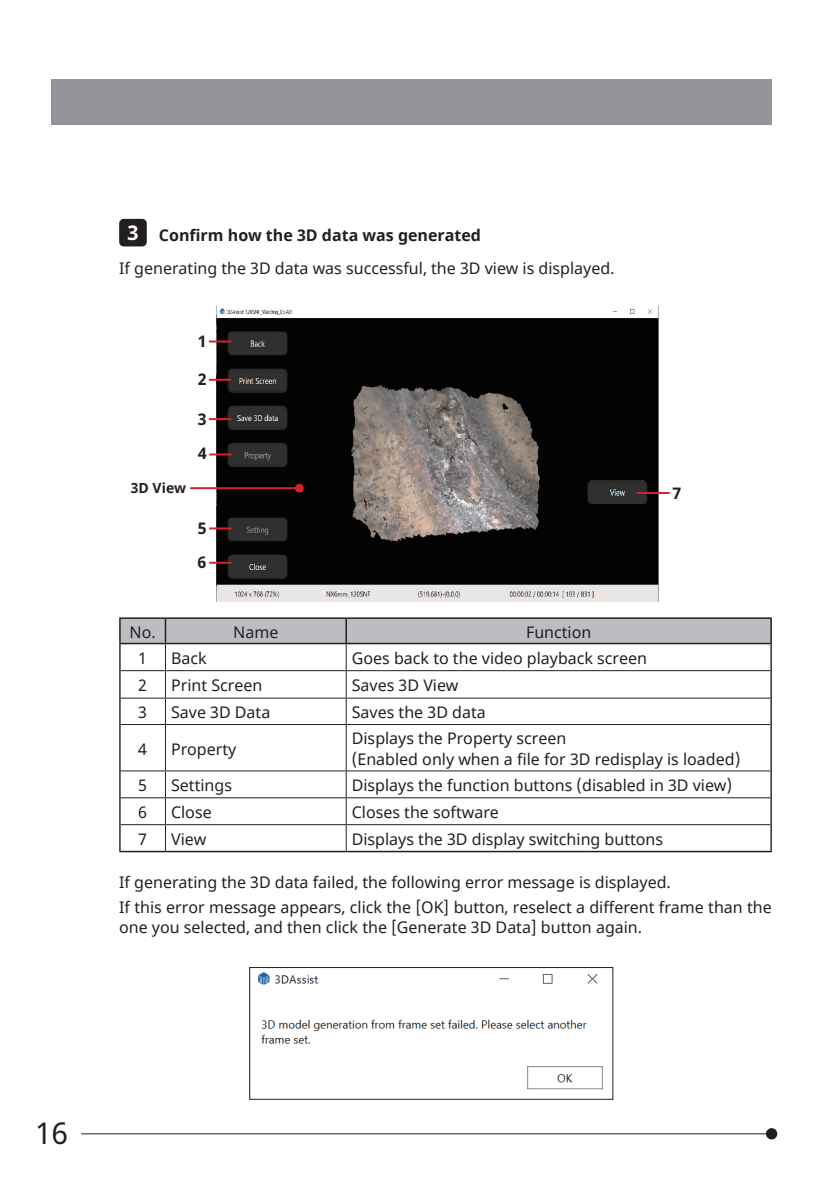
<style>
.page{position:relative;width:840px;height:1191px;background:#fff}
.page>*{position:absolute;margin:0;border:0;box-sizing:border-box;transform-origin:0 0}
.t1{font:30px "Noto Sans";color:#231f20}
.t2{font:700 20.2px "Noto Sans";color:#fff}
.t3{font:16px/25.6px "Noto Sans";color:#231f20}
.t4{font:700 16px/33.8px "Noto Sans";color:#231f20}
.t5{font:700 14px "Noto Sans";color:#231f20}
.t6{font:10px "Koz Min Pr 6 N";color:#d1232a}
</style>
<div class="page">
<div style="left:765px;top:1128px;width:11px;height:11px;background:#231f20;border-radius:50%"></div>
<hr style="left:81px;top:1133px;width:690px;height:1px;background:#231f20">
<div style="left:51px;top:79px;width:720px;height:46px;background:#939598"></div>
<img style="left:216px;top:305px;width:442px;height:296px">
<img style="left:258px;top:971px;width:345px;height:119px">
<div style="left:249px;top:967px;width:364px;height:132px;border:1px solid #231f20"></div>
<div style="left:119px;top:219px;width:28px;height:27px;background:#231f20;border-radius:5px"></div>
<hr style="left:636px;top:492px;width:33px;height:2px;background:#d1232a">
<hr style="left:209px;top:340px;width:22px;height:2px;background:#d1232a">
<hr style="left:209px;top:527px;width:22px;height:2px;background:#d1232a">
<hr style="left:209px;top:379px;width:22px;height:2px;background:#d1232a">
<hr style="left:209px;top:418px;width:22px;height:2px;background:#d1232a">
<hr style="left:209px;top:562px;width:22px;height:2px;background:#d1232a">
<hr style="left:190px;top:487px;width:111px;height:2px;background:#d1232a">
<hr style="left:119px;top:617px;width:46px;height:2px;background:#231f20">
<hr style="left:119px;top:619px;width:2px;height:24px;background:#231f20">
<hr style="left:165px;top:617px;width:181px;height:2px;background:#231f20">
<hr style="left:346px;top:617px;width:425px;height:2px;background:#231f20">
<hr style="left:119px;top:643px;width:46px;height:1px;background:#231f20">
<hr style="left:119px;top:644px;width:2px;height:26px;background:#231f20">
<hr style="left:119px;top:670px;width:2px;height:28px;background:#231f20">
<hr style="left:119px;top:698px;width:2px;height:26px;background:#231f20">
<hr style="left:119px;top:724px;width:2px;height:47px;background:#231f20">
<hr style="left:119px;top:771px;width:2px;height:27px;background:#231f20">
<hr style="left:770px;top:724px;width:1px;height:47px;background:#231f20">
<hr style="left:119px;top:798px;width:2px;height:26px;background:#231f20">
<hr style="left:119px;top:824px;width:2px;height:26px;background:#231f20">
<svg style="left:770px;top:771px;width:1px;height:79px"></svg>
<hr style="left:121px;top:724px;width:44px;height:1px;background:#231f20">
<hr style="left:121px;top:770px;width:44px;height:1px;background:#231f20">
<svg style="left:120px;top:618px;width:651px;height:106px"></svg>
<hr style="left:165px;top:725px;width:1px;height:45px;background:#231f20">
<hr style="left:345px;top:725px;width:1px;height:45px;background:#231f20">
<hr style="left:165px;top:670px;width:181px;height:1px;background:#231f20">
<hr style="left:346px;top:670px;width:424px;height:1px;background:#231f20">
<hr style="left:165px;top:697px;width:181px;height:1px;background:#231f20">
<hr style="left:346px;top:697px;width:424px;height:1px;background:#231f20">
<hr style="left:165px;top:724px;width:181px;height:1px;background:#231f20">
<hr style="left:346px;top:724px;width:424px;height:1px;background:#231f20">
<hr style="left:165px;top:770px;width:181px;height:1px;background:#231f20">
<hr style="left:346px;top:770px;width:424px;height:1px;background:#231f20">
<hr style="left:165px;top:797px;width:181px;height:1px;background:#231f20">
<hr style="left:346px;top:797px;width:424px;height:1px;background:#231f20">
<svg style="left:165px;top:771px;width:1px;height:79px"></svg>
<svg style="left:345px;top:771px;width:1px;height:79px"></svg>
<hr style="left:121px;top:797px;width:44px;height:1px;background:#231f20">
<hr style="left:121px;top:824px;width:44px;height:1px;background:#231f20">
<hr style="left:165px;top:824px;width:181px;height:1px;background:#231f20">
<hr style="left:346px;top:824px;width:424px;height:1px;background:#231f20">
<hr style="left:119px;top:850px;width:46px;height:2px;background:#231f20">
<hr style="left:165px;top:850px;width:181px;height:2px;background:#231f20">
<hr style="left:346px;top:850px;width:425px;height:2px;background:#231f20">
<hr style="left:209px;top:453px;width:22px;height:2px;background:#d1232a">
<p class="t2" style="left:127px;top:218px;width:13px">3</p>
<p class="t4" style="left:159px;top:219px;width:323px">Confirm how the 3D data was generated</p>
<p class="t3" style="left:119px;top:256px;width:496px">If generating the 3D data was successful, the 3D view is displayed.</p>
<p class="t4" style="left:198px;top:324px;width:10px">1</p>
<p class="t4" style="left:198px;top:362px;width:10px">2</p>
<p class="t4" style="left:198px;top:402px;width:10px">3</p>
<p class="t5" style="left:131px;top:478px;width:57px">3D View</p>
<p class="t4" style="left:198px;top:437px;width:10px">4</p>
<p class="t4" style="left:197px;top:512px;width:11px">5<br>6</p>
<p class="t6" style="left:294px;top:483px;width:11px">●</p>
<p class="t4" style="left:672px;top:477px;width:10px">7</p>
<p class="t3" style="left:129px;top:619px;width:28px">No.</p>
<p class="t3" style="left:233px;top:619px;width:47px">Name</p>
<p class="t3" style="left:525px;top:619px;width:67px">Function</p>
<p class="t3" style="left:138px;top:646px;width:10px">1</p>
<p class="t3" style="left:171px;top:646px;width:37px">Back</p>
<p class="t3" style="left:351px;top:646px;width:296px">Goes back to the video playback screen</p>
<p class="t3" style="left:138px;top:673px;width:10px">2</p>
<p class="t3" style="left:171px;top:673px;width:93px">Print Screen</p>
<p class="t3" style="left:351px;top:673px;width:108px">Saves 3D View</p>
<p class="t3" style="left:138px;top:700px;width:10px">3</p>
<p class="t3" style="left:171px;top:700px;width:101px">Save 3D Data</p>
<p class="t3" style="left:351px;top:700px;width:135px">Saves the 3D data</p>
<p class="t3" style="left:138px;top:736px;width:10px">4</p>
<p class="t3" style="left:171px;top:736px;width:67px">Property</p>
<p class="t3" style="left:351px;top:728px;width:390px;line-height:21.4px">Displays the Property screen<br>(Enabled only when a file for 3D redisplay is loaded)</p>
<p class="t3" style="left:138px;top:773px;width:10px">5</p>
<p class="t3" style="left:171px;top:773px;width:62px">Settings</p>
<p class="t3" style="left:351px;top:773px;width:381px">Displays the function buttons (disabled in 3D view)</p>
<p class="t3" style="left:138px;top:800px;width:10px">6</p>
<p class="t3" style="left:171px;top:800px;width:42px">Close</p>
<p class="t3" style="left:351px;top:800px;width:148px">Closes the software</p>
<p class="t3" style="left:138px;top:827px;width:10px">7</p>
<p class="t3" style="left:171px;top:827px;width:37px">View</p>
<p class="t3" style="left:351px;top:827px;width:313px">Displays the 3D display switching buttons</p>
<p class="t3" style="left:119px;top:869px;width:654px">If generating the 3D data failed, the following error message is displayed.<br>If this error message appears, click the [OK] button, reselect a different frame than the</p>
<p class="t3" style="left:119px;top:915px;width:524px">one you selected, and then click the [Generate 3D Data] button again.</p>
<h1 class="t1" style="left:35px;top:1112px;width:35px">16</h1>
</div>
